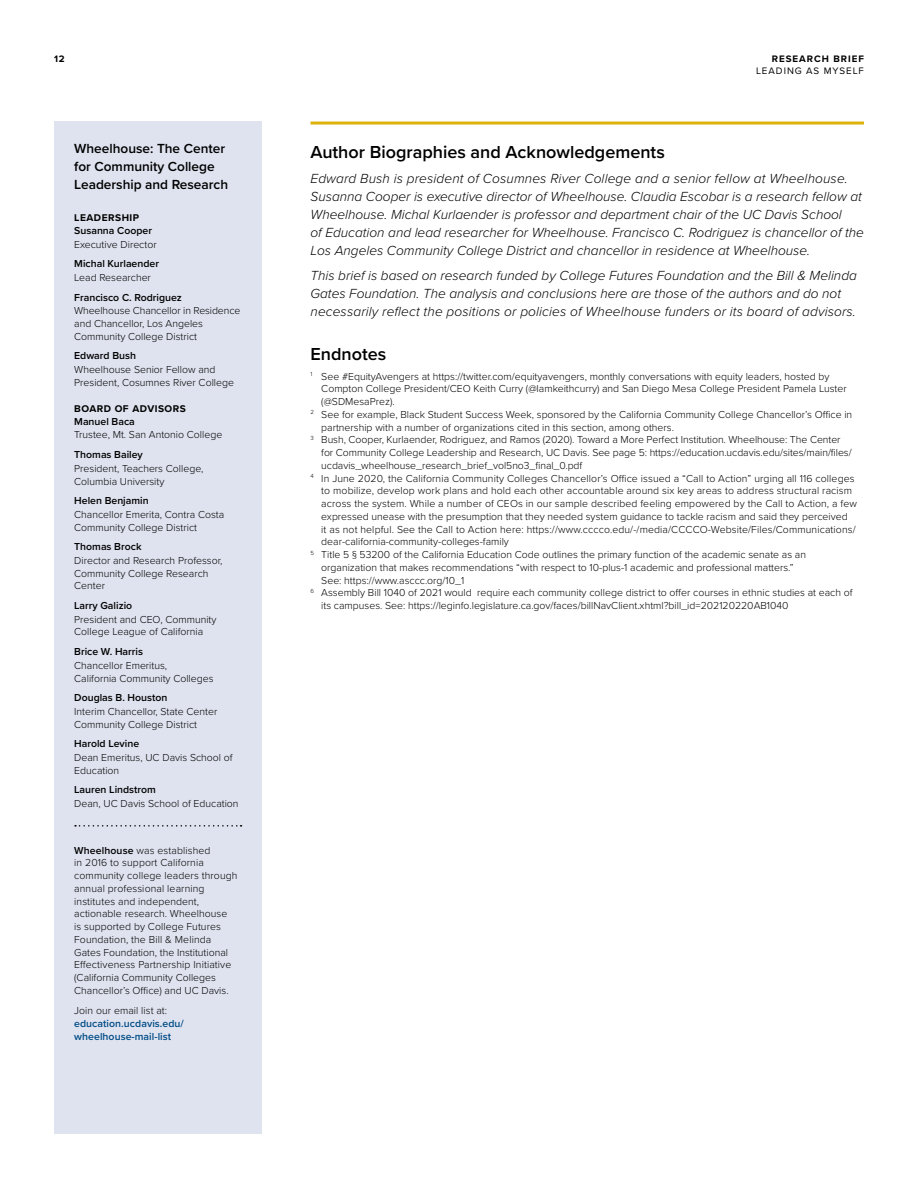
<style>
.page{position:relative;width:918px;height:1188px;background:#fff}
.page>*{position:absolute;margin:0;border:0;box-sizing:border-box;transform-origin:0 0}
.t1{font:600 18px "Proxima Nova";color:#000}
.t2{font:italic 300 13.65px/18px "Proxima Nova";color:#000}
.t3{font:600 13.65px/18px "Proxima Nova";color:#000}
.t4{font:300 10.5px/12.8px "Proxima Nova";color:#000}
.t5{font:600 10.5px "Proxima Nova";color:#000}
.t6{font:600 10.5px/12.8px "Proxima Nova";letter-spacing:.005em;color:#004b85}
.t7{font:700 10.2px "Proxima Nova";letter-spacing:.05em;color:#000}
.t8{font:700 9.75px "Proxima Nova";letter-spacing:.1em;color:#000}
.t9{font:9.75px "Proxima Nova";letter-spacing:.1em;color:#000}
.s1{font-weight:600}
</style>
<div class="page">
<div style="left:54px;top:122px;width:208px;height:1012px;background:#dfe3ef"></div>
<svg style="left:75px;top:825px;width:167px;height:2px"></svg>
<hr style="left:310px;top:122px;width:554px;height:3px;background:#deb209">
<p class="t8" style="left:54px;top:51px;width:12px">12</p>
<h2 class="t3" style="left:74px;top:139px;width:155px">Wheelhouse: The Center for Community College<br>Leadership and Research</h2>
<p class="t7" style="left:74px;top:210px;width:66px">LEADERSHIP</p>
<p class="t5" style="left:74px;top:223px;width:79px">Susanna Cooper</p>
<p class="t4" style="left:74px;top:237px;width:84px">Executive Director</p>
<p class="t5" style="left:74px;top:256px;width:86px">Michal Kurlaender</p>
<p class="t4" style="left:74px;top:271px;width:78px">Lead Researcher</p>
<p class="t5" style="left:74px;top:289px;width:109px">Francisco C. Rodriguez</p>
<p class="t4" style="left:74px;top:304px;width:168px">Wheelhouse Chancellor in Residence and Chancellor, Los Angeles<br>Community College District</p>
<p class="t5" style="left:74px;top:348px;width:63px">Edward Bush</p>
<p class="t4" style="left:74px;top:363px;width:161px">Wheelhouse Senior Fellow and<br>President, Cosumnes River College</p>
<p class="t7" style="left:74px;top:401px;width:113px">BOARD OF ADVISORS</p>
<p class="t5" style="left:74px;top:413px;width:62px">Manuel Baca</p>
<p class="t4" style="left:74px;top:428px;width:150px">Trustee, Mt. San Antonio College</p>
<p class="t5" style="left:74px;top:447px;width:70px">Thomas Bailey</p>
<p class="t4" style="left:74px;top:461px;width:131px">President, Teachers College,<br>Columbia University</p>
<p class="t5" style="left:74px;top:493px;width:76px">Helen Benjamin</p>
<p class="t4" style="left:74px;top:507px;width:152px">Chancellor Emerita, Contra Costa<br>Community College District</p>
<p class="t5" style="left:74px;top:539px;width:69px">Thomas Brock</p>
<p class="t4" style="left:74px;top:553px;width:150px">Director and Research Professor,<br>Community College Research<br>Center</p>
<p class="t5" style="left:74px;top:598px;width:59px">Larry Galizio</p>
<p class="t4" style="left:74px;top:612px;width:144px">President and CEO, Community<br>College League of California</p>
<p class="t5" style="left:74px;top:644px;width:70px">Brice W. Harris</p>
<p class="t4" style="left:74px;top:658px;width:141px">Chancellor Emeritus,<br>California Community Colleges</p>
<p class="t5" style="left:74px;top:690px;width:95px">Douglas B. Houston</p>
<p class="t4" style="left:74px;top:704px;width:145px">Interim Chancellor, State Center<br>Community College District</p>
<p class="t5" style="left:74px;top:736px;width:66px">Harold Levine</p>
<p class="t4" style="left:74px;top:751px;width:160px">Dean Emeritus, UC Davis School of<br>Education</p>
<p class="t5" style="left:74px;top:782px;width:83px">Lauren Lindstrom</p>
<p class="t4" style="left:74px;top:797px;width:166px">Dean, UC Davis School of Education</p>
<p class="t4" style="left:74px;top:843px;width:165px"><span class="s1">Wheelhouse</span> was established<br>in 2016 to support California community college leaders through annual professional learning institutes and independent, actionable research. Wheelhouse<br>is supported by College Futures Foundation, the Bill &amp; Melinda Gates Foundation, the Institutional Effectiveness Partnership Initiative (California Community Colleges Chancellor’s Office) and UC Davis.</p>
<p class="t4" style="left:74px;top:1004px;width:94px">Join our email list at:</p>
<p class="t6" style="left:74px;top:1017px;width:111px">education.ucdavis.edu/ wheelhouse-mail-list</p>
<p class="t8" style="left:772px;top:51px;width:94px">RESEARCH BRIEF</p>
<p class="t9" style="left:756px;top:63px;width:109px">LEADING AS MYSELF</p>
<h1 class="t1" style="left:310px;top:139px;width:356px">Author Biographies and Acknowledgements</h1>
<p class="t2" style="left:310px;top:169px;width:555px">Edward Bush is president of Cosumnes River College and a senior fellow at Wheelhouse.<br>Susanna Cooper is executive director of Wheelhouse. Claudia Escobar is a research fellow at Wheelhouse. Michal Kurlaender is professor and department chair of the UC Davis School<br>of Education and lead researcher for Wheelhouse. Francisco C. Rodriguez is chancellor of the Los Angeles Community College District and chancellor in residence at Wheelhouse.</p>
<p class="t2" style="left:310px;top:265px;width:548px">This brief is based on research funded by College Futures Foundation and the Bill &amp; Melinda<br>Gates Foundation. The analysis and conclusions here are those of the authors and do not necessarily reflect the positions or policies of Wheelhouse funders or its board of advisors.</p>
<h1 class="t1" style="left:310px;top:341px;width:77px">Endnotes</h1>
<p class="t4" style="left:310px;top:369px;width:521px"><sup>1</sup> See #EquityAvengers at https://twitter.com/equityavengers, monthly conversations with equity leaders, hosted by</p>
<p class="t4" style="left:321px;top:382px;width:527px">Compton College President/CEO Keith Curry (@Iamkeithcurry) and San Diego Mesa College President Pamela Luster</p>
<p class="t4" style="left:321px;top:395px;width:75px">(@SDMesaPrez).</p>
<p class="t4" style="left:310px;top:407px;width:543px"><sup>2</sup> See for example, Black Student Success Week, sponsored by the California Community College Chancellor’s Office in</p>
<p class="t4" style="left:321px;top:420px;width:354px">partnership with a number of organizations cited in this section, among others.</p>
<p class="t4" style="left:310px;top:433px;width:532px"><sup>3</sup> Bush, Cooper, Kurlaender, Rodriguez, and Ramos (2020). Toward a More Perfect Institution. Wheelhouse: The Center</p>
<p class="t4" style="left:321px;top:446px;width:532px">for Community College Leadership and Research, UC Davis. See page 5: https://education.ucdavis.edu/sites/main/files/</p>
<p class="t4" style="left:321px;top:458px;width:263px">ucdavis_wheelhouse_research_brief_vol5no3_final_0.pdf</p>
<p class="t4" style="left:310px;top:471px;width:546px"><sup>4</sup> In June 2020, the California Community Colleges Chancellor’s Office issued a “Call to Action” urging all 116 colleges</p>
<p class="t4" style="left:321px;top:484px;width:532px">to mobilize, develop work plans and hold each other accountable around six key areas to address structural racism</p>
<p class="t4" style="left:321px;top:497px;width:537px">across the system. While a number of CEOs in our sample described feeling empowered by the Call to Action, a few</p>
<p class="t4" style="left:321px;top:509px;width:528px">expressed unease with the presumption that they needed system guidance to tackle racism and said they perceived</p>
<p class="t4" style="left:321px;top:522px;width:536px">it as not helpful. See the Call to Action here: https://www.cccco.edu/-/media/CCCCO-Website/Files/Communications/</p>
<p class="t4" style="left:321px;top:535px;width:189px">dear-california-community-colleges-family</p>
<p class="t4" style="left:310px;top:548px;width:497px"><sup>5</sup> Title 5 § 53200 of the California Education Code outlines the primary function of the academic senate as an</p>
<p class="t4" style="left:321px;top:560px;width:474px">organization that makes recommendations “with respect to 10-plus-1 academic and professional matters.”</p>
<p class="t4" style="left:321px;top:573px;width:145px">See: https://www.asccc.org/10_1</p>
<p class="t4" style="left:310px;top:586px;width:544px"><sup>6</sup> Assembly Bill 1040 of 2021 would require each community college district to offer courses in ethnic studies at each of</p>
<p class="t4" style="left:321px;top:599px;width:469px">its campuses. See: https://leginfo.legislature.ca.gov/faces/billNavClient.xhtml?bill_id=202120220AB1040</p>
</div>
